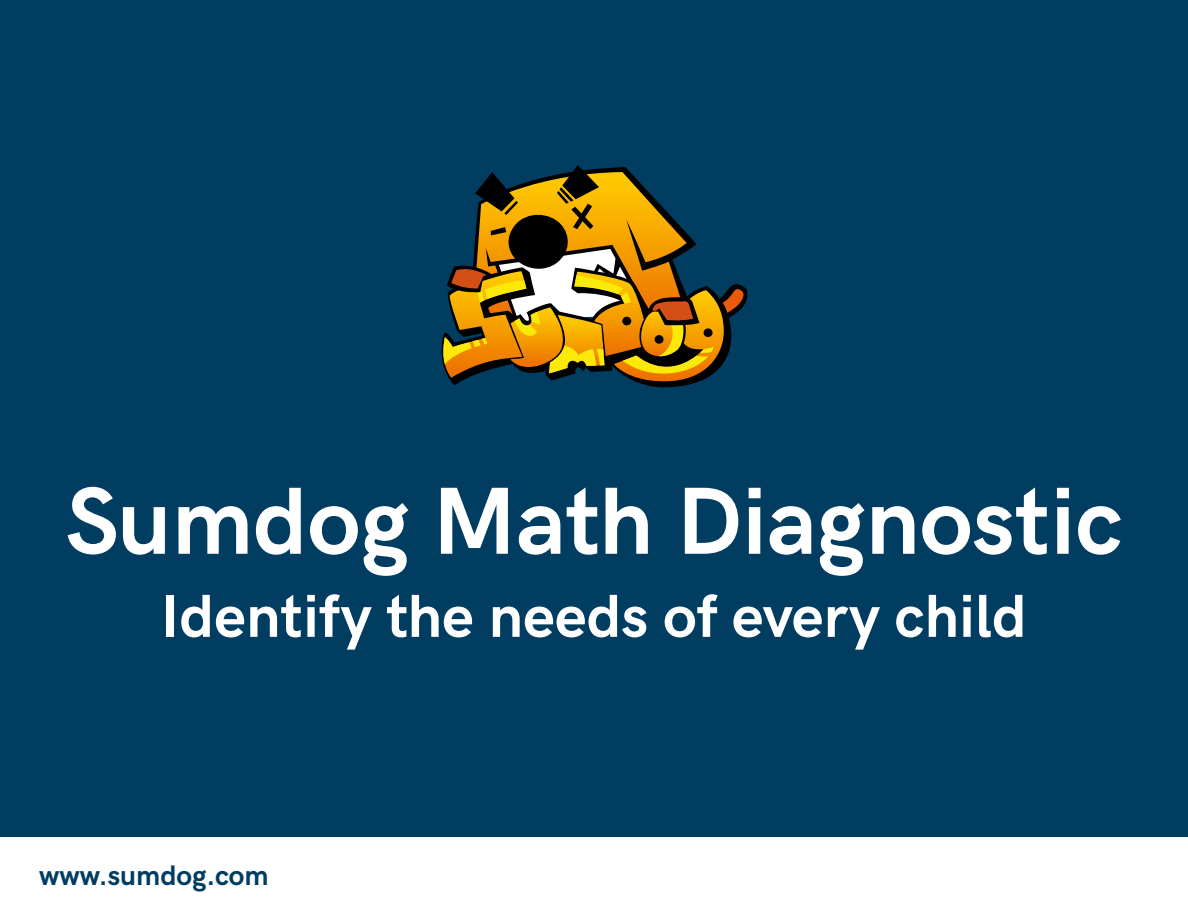
<style>
.page{position:relative;width:1188px;height:918px;background:#fff}
.page>*{position:absolute;margin:0;border:0;box-sizing:border-box;transform-origin:0 0}
.t1{font:700 95.7px "HK Grotesk";color:#fff}
.t2{font:700 60.9px "HK Grotesk";color:#fff}
.t3{font:700 28.35px "HK Grotesk";color:#003d61}
</style>
<div class="page">
<div style="left:0;top:0;width:1188px;height:836px;background:#003d61"></div>
<svg style="left:441px;top:165px;width:307px;height:222px"></svg>
<h1 class="t1" style="left:66px;top:449px;width:1058px">Sumdog Math Diagnostic</h1>
<p class="t2" style="left:161px;top:570px;width:867px">Identify the needs of every child</p>
<p class="t3" style="left:39px;top:854px;width:231px">www.sumdog.com</p>
</div>
